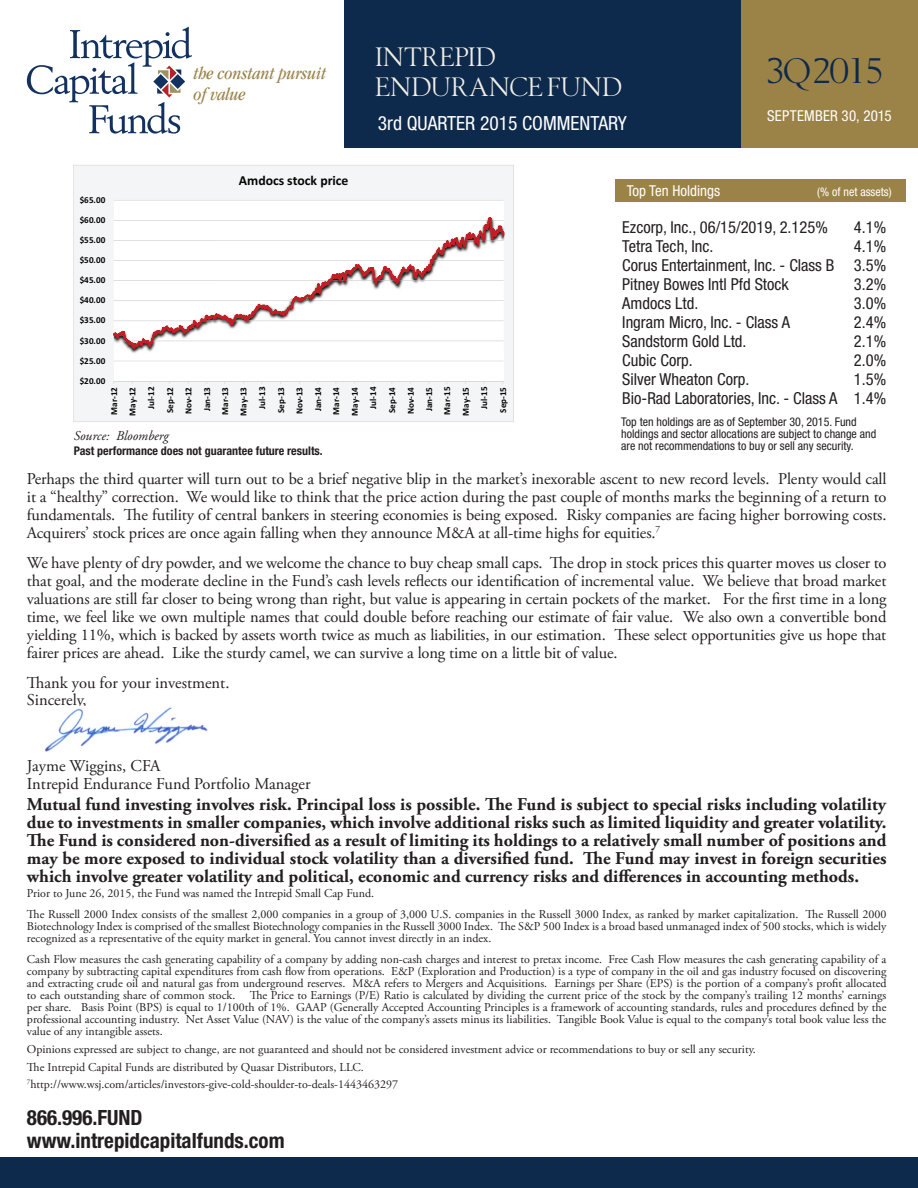
<style>
.page{position:relative;width:918px;height:1188px;background:#fff}
.page>*{position:absolute;margin:0;border:0;box-sizing:border-box;transform-origin:0 0}
.Quarter_Date{font:36px "OPTI Berling Agency";letter-spacing:-.05em;color:#0d294b}
.main_head{font:27px "OPTI Berling Agency";letter-spacing:-.005em;color:#f1eee6}
.t1{font:700 condensed 21px "Helvetica Neue";color:#231f20}
.t2{font:condensed 19.5px "Helvetica Neue";color:#fff}
.t3{font:700 18px/18px "Adobe Garamond Pro";color:#231f20;text-align:justify}
.ital_head{font:italic condensed 18px "Garamond";color:#9b8348}
.t4{font:16.5px/18px "Adobe Garamond Pro";letter-spacing:-.01em;color:#231f20;text-align:justify}
.left_align_table_tex{font:condensed 16.5px "Helvetica Neue";color:#231f20}
.Table_Right_Align{font:condensed 16.5px "Helvetica Neue";color:#231f20}
.Date{font:condensed 15px "Helvetica Neue";color:#fff}
.t5{font:700 13.65px "Calibri";color:#050504}
.t6{font:italic 13.5px "Adobe Garamond Pro";color:#231f20}
.t7{font:12px/12px "Adobe Garamond Pro";color:#231f20;text-align:justify}
.t8{font:condensed 12px/12px "Helvetica Neue";color:#231f20}
.t9{font:700 condensed 12px "Helvetica Neue";color:#231f20}
.t10{font:condensed 12px "Helvetica Neue";color:#fff}
.t11{font:700 9.15px/18.6px "Calibri";color:#050504;text-align:right}
</style>
<div class="page">
<div style="left:0;top:1158px;width:918px;height:30px;background:#0d294b"></div>
<div style="left:740px;top:0;width:178px;height:147px;background:#9b8348"></div>
<div style="left:344px;top:0;width:396px;height:147px;background:#0d294b"></div>
<svg style="left:27px;top:27px;width:165px;height:107px"></svg>
<img style="left:44px;top:707px;width:164px;height:45px">
<div style="left:615px;top:179px;width:291px;height:23px;background:#9b8348"></div>
<svg style="left:73px;top:165px;width:441px;height:257px"></svg>
<p class="ital_head" style="left:193px;top:63px;width:134px">the constant pursuit</p>
<p class="ital_head" style="left:193px;top:84px;width:53px">of value</p>
<p class="main_head" style="left:375px;top:43px;width:122px">INTREPID</p>
<p class="main_head" style="left:375px;top:73px;width:249px">ENDURANCE FUND</p>
<p class="t2" style="left:378px;top:112px;width:251px">3rd QUARTER 2015 COMMENTARY</p>
<p class="Quarter_Date" style="left:766px;top:52px;width:120px">3Q 2015</p>
<p class="Date" style="left:767px;top:107px;width:126px">SEPTEMBER 30, 2015</p>
<p class="t11" style="left:80px;top:191px;width:27px">$65.00</p>
<p class="t11" style="left:80px;top:211px;width:27px">$60.00</p>
<p class="t11" style="left:80px;top:231px;width:27px">$55.00</p>
<p class="t11" style="left:80px;top:251px;width:27px">$50.00</p>
<p class="t11" style="left:80px;top:271px;width:27px">$45.00</p>
<p class="t11" style="left:80px;top:291px;width:27px">$40.00</p>
<p class="t11" style="left:80px;top:311px;width:27px">$35.00</p>
<p class="t11" style="left:80px;top:331px;width:27px">$30.00</p>
<p class="t11" style="left:80px;top:351px;width:27px">$25.00</p>
<p class="t11" style="left:80px;top:371px;width:27px">$20.00</p>
<p class="t5" style="left:239px;top:172px;width:111px">Amdocs stock price</p>
<p class="t11" style="left:105px;top:416px;width:30px;rotate:-90deg">Mar-12<br>May-12<br>Jul-12<br>Sep-12<br>Nov-12<br>Jan-13<br>Mar-13<br>May-13<br>Jul-13<br>Sep-13<br>Nov-13<br>Jan-14<br>Mar-14<br>May-14<br>Jul-14<br>Sep-14<br>Nov-14<br>Jan-15<br>Mar-15<br>May-15<br>Jul-15<br>Sep-15</p>
<p class="t6" style="left:74px;top:428px;width:96px">Source: Bloomberg</p>
<p class="t9" style="left:74px;top:443px;width:251px">Past performance does not guarantee future results.</p>
<p class="Date" style="left:627px;top:182px;width:95px">Top Ten Holdings</p>
<p class="t10" style="left:817px;top:185px;width:76px">(% of net assets)</p>
<p class="left_align_table_tex" style="left:622px;top:218px;width:207px">Ezcorp, Inc., 06/15/2019, 2.125%</p>
<p class="Table_Right_Align" style="left:854px;top:218px;width:34px">4.1%</p>
<p class="left_align_table_tex" style="left:622px;top:237px;width:93px">Tetra Tech, Inc.</p>
<p class="Table_Right_Align" style="left:854px;top:237px;width:34px">4.1%</p>
<p class="left_align_table_tex" style="left:622px;top:256px;width:214px">Corus Entertainment, Inc. - Class B</p>
<p class="Table_Right_Align" style="left:854px;top:256px;width:34px">3.5%</p>
<p class="left_align_table_tex" style="left:622px;top:275px;width:168px">Pitney Bowes Intl Pfd Stock</p>
<p class="Table_Right_Align" style="left:854px;top:275px;width:34px">3.2%</p>
<p class="left_align_table_tex" style="left:622px;top:294px;width:78px">Amdocs Ltd.</p>
<p class="Table_Right_Align" style="left:854px;top:294px;width:34px">3.0%</p>
<p class="left_align_table_tex" style="left:622px;top:313px;width:169px">Ingram Micro, Inc. - Class A</p>
<p class="Table_Right_Align" style="left:854px;top:313px;width:34px">2.4%</p>
<p class="left_align_table_tex" style="left:622px;top:332px;width:126px">Sandstorm Gold Ltd.</p>
<p class="Table_Right_Align" style="left:854px;top:332px;width:34px">2.1%</p>
<p class="left_align_table_tex" style="left:622px;top:351px;width:72px">Cubic Corp.</p>
<p class="Table_Right_Align" style="left:854px;top:351px;width:34px">2.0%</p>
<p class="left_align_table_tex" style="left:622px;top:370px;width:129px">Silver Wheaton Corp.</p>
<p class="Table_Right_Align" style="left:854px;top:370px;width:34px">1.5%</p>
<p class="left_align_table_tex" style="left:622px;top:389px;width:217px">Bio-Rad Laboratories, Inc. - Class A</p>
<p class="Table_Right_Align" style="left:854px;top:389px;width:34px">1.4%</p>
<p class="t8" style="left:621px;top:415px;width:257px">Top ten holdings are as of September 30, 2015. Fund holdings and sector allocations are subject to change and are not recommendations to buy or sell any security.</p>
<p class="t4" style="left:27px;top:470px;width:861px">Perhaps the third quarter will turn out to be a brief negative blip in the market’s inexorable ascent to new record levels. Plenty would call it a “healthy” correction. We would like to think that the price action during the past couple of months marks the beginning of a return to fundamentals. The futility of central bankers in steering economies is being exposed. Risky companies are facing higher borrowing costs.<br>Acquirers’ stock prices are once again falling when they announce M&amp;A at all-time highs for equities.<sup>7</sup></p>
<p class="t4" style="left:27px;top:554px;width:861px">We have plenty of dry powder, and we welcome the chance to buy cheap small caps. The drop in stock prices this quarter moves us closer to that goal, and the moderate decline in the Fund’s cash levels reflects our identification of incremental value. We believe that broad market valuations are still far closer to being wrong than right, but value is appearing in certain pockets of the market. For the first time in a long time, we feel like we own multiple names that could double before reaching our estimate of fair value. We also own a convertible bond yielding 11%, which is backed by assets worth twice as much as liabilities, in our estimation. These select opportunities give us hope that fairer prices are ahead. Like the sturdy camel, we can survive a long time on a little bit of value.</p>
<p class="t4" style="left:27px;top:674px;width:204px">Thank you for your investment.</p>
<p class="t4" style="left:27px;top:692px;width:61px">Sincerely,</p>
<p class="t4" style="left:27px;top:758px;width:135px">Jayme Wiggins, CFA</p>
<p class="t4" style="left:27px;top:776px;width:285px">Intrepid Endurance Fund Portfolio Manager</p>
<p class="t3" style="left:27px;top:796px;width:861px">Mutual fund investing involves risk. Principal loss is possible. The Fund is subject to special risks including volatility due to investments in smaller companies, which involve additional risks such as limited liquidity and greater volatility.<br>The Fund is considered non-diversified as a result of limiting its holdings to a relatively small number of positions and may be more exposed to individual stock volatility than a diversified fund. The Fund may invest in foreign securities which involve greater volatility and political, economic and currency risks and differences in accounting methods.</p>
<p class="t7" style="left:27px;top:888px;width:349px">Prior to June 26, 2015, the Fund was named the Intrepid Small Cap Fund.</p>
<p class="t7" style="left:27px;top:909px;width:861px">The Russell 2000 Index consists of the smallest 2,000 companies in a group of 3,000 U.S. companies in the Russell 3000 Index, as ranked by market capitalization. The Russell 2000<br>Biotechnology Index is comprised of the smallest Biotechnology companies in the Russell 3000 Index. The S&amp;P 500 Index is a broad based unmanaged index of 500 stocks, which is widely recognized as a representative of the equity market in general. You cannot invest directly in an index.</p>
<p class="t7" style="left:27px;top:954px;width:861px">Cash Flow measures the cash generating capability of a company by adding non-cash charges and interest to pretax income. Free Cash Flow measures the cash generating capability of a company by subtracting capital expenditures from cash flow from operations. E&amp;P (Exploration and Production) is a type of company in the oil and gas industry focused on discovering and extracting crude oil and natural gas from underground reserves. M&amp;A refers to Mergers and Acquisitions. Earnings per Share (EPS) is the portion of a company’s profit allocated to each outstanding share of common stock. The Price to Earnings (P/E) Ratio is calculated by dividing the current price of the stock by the company’s trailing 12 months’ earnings per share. Basis Point (BPS) is equal to 1/100th of 1%. GAAP (Generally Accepted Accounting Principles is a framework of accounting standards, rules and procedures defined by the professional accounting industry. Net Asset Value (NAV) is the value of the company’s assets minus its liabilities. Tangible Book Value is equal to the company’s total book value less the value of any intangible assets.</p>
<p class="t7" style="left:27px;top:1044px;width:730px">Opinions expressed are subject to change, are not guaranteed and should not be considered investment advice or recommendations to buy or sell any security.</p>
<p class="t7" style="left:27px;top:1062px;width:339px">The Intrepid Capital Funds are distributed by Quasar Distributors, LLC.</p>
<p class="t7" style="left:27px;top:1078px;width:373px"><sup>7</sup>http://www.wsj.com/articles/investors-give-cold-shoulder-to-deals-1443463297</p>
<p class="t1" style="left:27px;top:1105px;width:117px">866.996.FUND</p>
<p class="t1" style="left:27px;top:1127px;width:259px">www.intrepidcapitalfunds.com</p>
</div>
